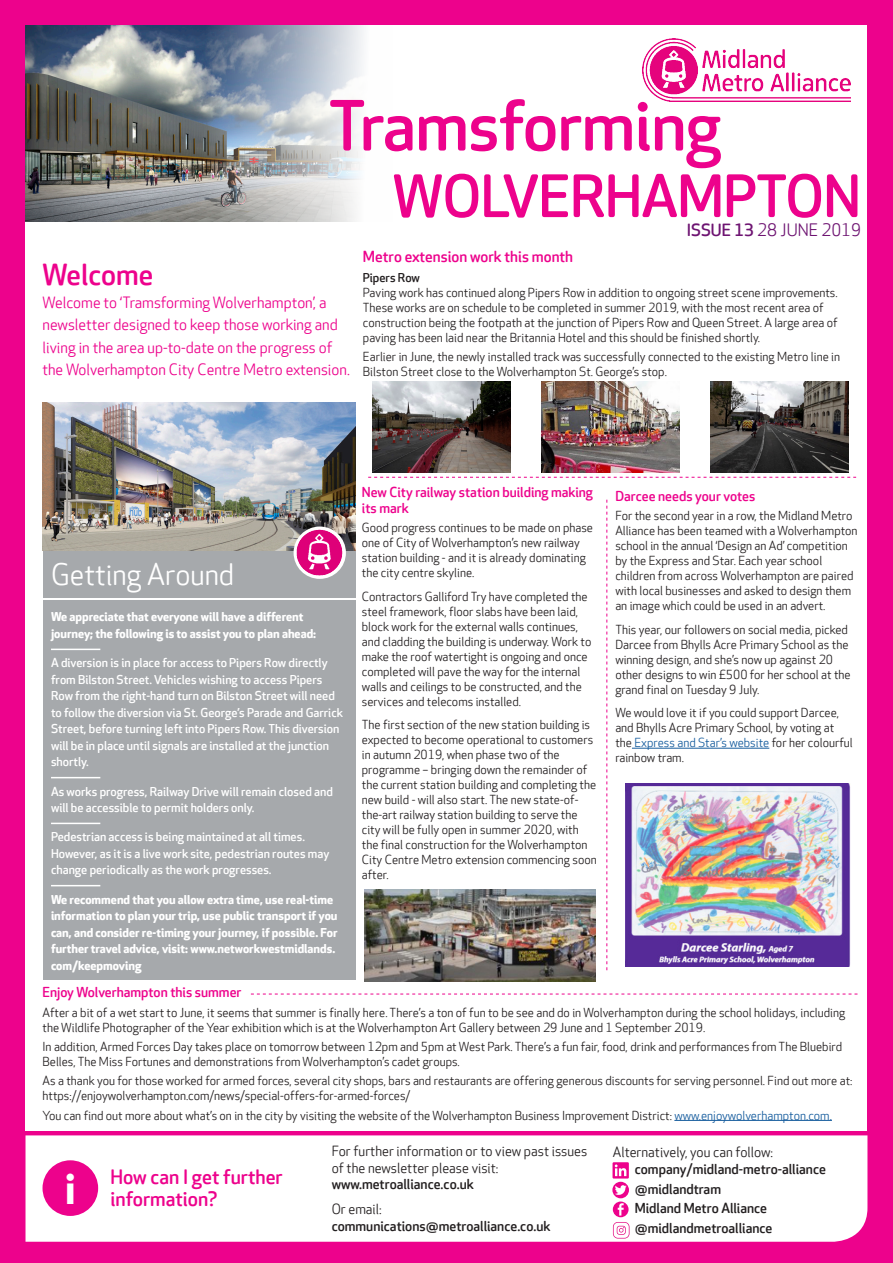
<style>
.page{position:relative;width:893px;height:1263px;background:#ed028c}
.page>*{position:absolute;margin:0;border:0;box-sizing:border-box;transform-origin:0 0}
.t1{font:500 67.5px "Apex Rounded";letter-spacing:-.01em;color:#ed028c}
.t2{font:500 57px "Apex Rounded";letter-spacing:-.01em;color:#ed028c}
.t3{font:900 41.25px "Circular Std";color:#fff}
.t4{font:28.5px "Apex Rounded";color:#fff}
.t5{font:500 28.5px "Apex Rounded";color:#ed028c}
.t6{font:500 19.5px/22.5px "Apex Rounded";color:#ed028c}
.t7{font:16.5px "Apex Rounded";color:#6e1472}
.t8{font:15px/22.5px "Apex Rounded";color:#ed028c}
.t9{font:500 15px "Apex Rounded";color:#ed028c}
.t10{font:500 13.5px "Apex Rounded";color:#231f20}
.t11{font:13.5px/16.5px "Apex Rounded";color:#231f20}
.t12{font:500 13.5px/16.5px "Apex Rounded";color:#ed028c}
.t13{font:12px/15px "Apex Rounded";color:#231f20}
.t14{font:500 12px/16.5px "Apex Rounded";color:#fff}
.t15{font:700 12px/16.5px "Apex Rounded";color:#fff}
.t16{font:500 12px "Apex Rounded";color:#231f20}
.s1{font-weight:500}
.s2{color:#175d9e}
</style>
<div class="page">
<div style="left:26px;top:26px;width:841px;height:1105px;background:#fff"></div>
<img style="left:43px;top:403px;width:312px;height:148px">
<div style="left:26px;top:1135px;width:841px;height:107px;background:#fff"></div>
<div style="left:43px;top:600px;width:312px;height:379px;background:#a6a9ac"></div>
<hr style="left:51px;top:649px;width:49px;height:1px;background:#fff">
<hr style="left:51px;top:777px;width:49px;height:1px;background:#fff">
<hr style="left:51px;top:823px;width:49px;height:1px;background:#fff">
<hr style="left:51px;top:885px;width:49px;height:1px;background:#fff">
<div style="left:43px;top:551px;width:312px;height:47px;background:#a6a9ac"></div>
<img style="left:642px;top:39px;width:208px;height:63px">
<svg style="left:294px;top:526px;width:52px;height:53px"></svg>
<img style="left:296px;top:529px;width:48px;height:47px">
<div style="left:43px;top:1160px;width:55px;height:56px;background:#ed028c;border-radius:50%"></div>
<svg style="left:613px;top:1201px;width:16px;height:16px"></svg>
<svg style="left:618px;top:1203px;width:6px;height:12px"></svg>
<div style="left:612px;top:1182px;width:17px;height:16px;background:#ed028c;border-radius:50%"></div>
<svg style="left:615px;top:1185px;width:12px;height:10px"></svg>
<svg style="left:612px;top:1162px;width:17px;height:16px"></svg>
<img style="left:26px;top:26px;width:338px;height:195px">
<hr style="left:674px;top:1120px;width:158px;height:1px;background:#175d9e">
<svg style="left:368px;top:477px;width:488px;height:1px"></svg>
<svg style="left:606px;top:500px;width:1px;height:470px"></svg>
<svg style="left:251px;top:994px;width:606px;height:1px"></svg>
<hr style="left:632px;top:748px;width:137px;height:1px;background:#175d9e">
<img style="left:625px;top:783px;width:225px;height:183px">
<img style="left:364px;top:889px;width:231px;height:93px">
<svg style="left:613px;top:1222px;width:16px;height:16px"></svg>
<img style="left:372px;top:382px;width:138px;height:90px">
<img style="left:541px;top:382px;width:138px;height:90px">
<img style="left:710px;top:382px;width:138px;height:90px">
<p class="t1" style="left:328px;top:88px;width:394px">Tramsforming</p>
<p class="t2" style="left:393px;top:164px;width:470px">WOLVERHAMPTON</p>
<p class="t5" style="left:43px;top:258px;width:112px">Welcome</p>
<p class="t8" style="left:43px;top:291px;width:309px">Welcome to ‘Tramsforming Wolverhampton’, a newsletter designed to keep those working and living in the area up-to-date on the progress of the Wolverhampton City Centre Metro extension.</p>
<p class="t7" style="left:687px;top:221px;width:176px"><span class="s1">ISSUE 13</span> 28 JUNE 2019</p>
<p class="t9" style="left:363px;top:248px;width:212px">Metro extension work this month</p>
<p class="t16" style="left:363px;top:270px;width:58px">Pipers Row</p>
<p class="t13" style="left:363px;top:285px;width:476px">Paving work has continued along Pipers Row in addition to ongoing street scene improvements.<br>These works are on schedule to be completed in summer 2019, with the most recent area of construction being the footpath at the junction of Pipers Row and Queen Street. A large area of paving has been laid near the Britannia Hotel and this should be finished shortly.</p>
<p class="t13" style="left:363px;top:349px;width:479px">Earlier in June, the newly installed track was successfully connected to the existing Metro line in<br>Bilston Street close to the Wolverhampton St. George’s stop.</p>
<p class="t4" style="left:51px;top:559px;width:185px">Getting Around</p>
<p class="t15" style="left:51px;top:609px;width:267px">We appreciate that everyone will have a different journey; the following is to assist you to plan ahead:</p>
<p class="t14" style="left:51px;top:655px;width:294px">A diversion is in place for access to Pipers Row directly from Bilston Street. Vehicles wishing to access Pipers Row from the right-hand turn on Bilston Street will need to follow the diversion via St. George’s Parade and Garrick Street, before turning left into Pipers Row. This diversion will be in place until signals are installed at the junction shortly.</p>
<p class="t14" style="left:51px;top:783px;width:283px">As works progress, Railway Drive will remain closed and will be accessible to permit holders only.</p>
<p class="t14" style="left:51px;top:829px;width:280px">Pedestrian access is being maintained at all times.<br>However, as it is a live work site, pedestrian routes may change periodically as the work progresses.</p>
<p class="t15" style="left:51px;top:891px;width:288px">We recommend that you allow extra time, use real-time information to plan your trip, use public transport if you can, and consider re-timing your journey, if possible. For further travel advice, visit: www.networkwestmidlands. com/keepmoving</p>
<p class="t12" style="left:362px;top:484px;width:233px">New City railway station building making its mark</p>
<p class="t13" style="left:362px;top:521px;width:233px">Good progress continues to be made on phase one of City of Wolverhampton’s new railway station building - and it is already dominating the city centre skyline.</p>
<p class="t13" style="left:362px;top:589px;width:231px">Contractors Galliford Try have completed the steel framework, floor slabs have been laid, block work for the external walls continues, and cladding the building is underway. Work to make the roof watertight is ongoing and once completed will pave the way for the internal walls and ceilings to be constructed, and the services and telecoms installed.</p>
<p class="t13" style="left:362px;top:718px;width:236px">The first section of the new station building is expected to become operational to customers in autumn 2019, when phase two of the programme – bringing down the remainder of the current station building and completing the new build - will also start. The new state-of&shy;the-art railway station building to serve the city will be fully open in summer 2020, with the final construction for the Wolverhampton City Centre Metro extension commencing soon after.</p>
<p class="t12" style="left:615px;top:488px;width:142px">Darcee needs your votes</p>
<p class="t13" style="left:615px;top:509px;width:244px">For the second year in a row, the Midland Metro Alliance has been teamed with a Wolverhampton school in the annual ‘Design an Ad’ competition by the Express and Star. Each year school children from across Wolverhampton are paired with local businesses and asked to design them an image which could be used in an advert.</p>
<p class="t13" style="left:615px;top:622px;width:237px">This year, our followers on social media, picked Darcee from Bhylls Acre Primary School as the winning design, and she’s now up against 20 other designs to win £500 for her school at the grand final on Tuesday 9 July.</p>
<p class="t13" style="left:615px;top:706px;width:239px">We would love it if you could support Darcee, and Bhylls Acre Primary School, by voting at the <span class="s2">Express and Star’s website</span> for her colourful rainbow tram.</p>
<p class="t12" style="left:43px;top:985px;width:201px">Enjoy Wolverhampton this summer</p>
<p class="t13" style="left:43px;top:1005px;width:804px">After a bit of a wet start to June, it seems that summer is finally here. There’s a ton of fun to be see and do in Wolverhampton during the school holidays, including the Wildlife Photographer of the Year exhibition which is at the Wolverhampton Art Gallery between 29 June and 1 September 2019.</p>
<p class="t13" style="left:43px;top:1039px;width:801px">In addition, Armed Forces Day takes place on tomorrow between 12pm and 5pm at West Park. There’s a fun fair, food, drink and performances from The Bluebird<br>Belles, The Miss Fortunes and demonstrations from Wolverhampton’s cadet groups.</p>
<p class="t13" style="left:43px;top:1074px;width:811px">As a thank you for those worked for armed forces, several city shops, bars and restaurants are offering generous discounts for serving personnel. Find out more at: https://enjoywolverhampton.com/news/special-offers-for-armed-forces/</p>
<p class="t13" style="left:43px;top:1108px;width:791px">You can find out more about what’s on in the city by visiting the website of the Wolverhampton Business Improvement District: <span class="s2">www.enjoywolverhampton.com.</span></p>
<p class="t3" style="left:64px;top:1161px;width:13px">i</p>
<p class="t11" style="left:332px;top:1143px;width:257px">For further information or to view past issues of the newsletter please visit:</p>
<p class="t10" style="left:332px;top:1176px;width:144px">www.metroalliance.co.uk</p>
<p class="t11" style="left:332px;top:1201px;width:51px">Or email:</p>
<p class="t10" style="left:332px;top:1218px;width:220px">communications@metroalliance.co.uk</p>
<p class="t11" style="left:613px;top:1144px;width:162px">Alternatively, you can follow:</p>
<p class="t6" style="left:111px;top:1166px;width:174px">How can I get further information?</p>
<p class="t10" style="left:635px;top:1162px;width:193px">company/midland-metro-alliance</p>
<p class="t10" style="left:635px;top:1181px;width:88px">@midlandtram</p>
<p class="t10" style="left:635px;top:1201px;width:134px">Midland Metro Alliance</p>
<p class="t10" style="left:635px;top:1220px;width:139px">@midlandmetroalliance</p>
</div>
